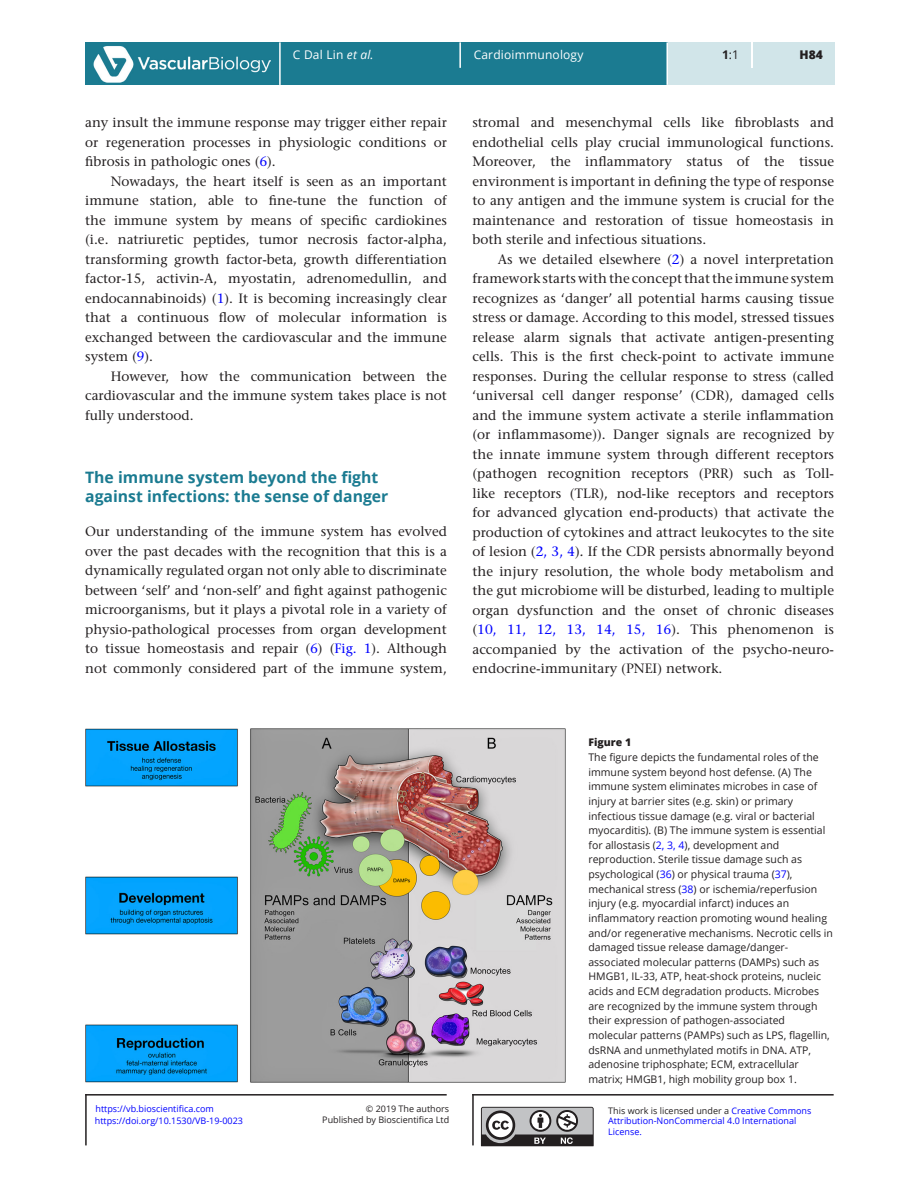
<style>
.page{position:relative;width:919px;height:1187px;background:#fff}
.page>*{position:absolute;margin:0;border:0;box-sizing:border-box;transform-origin:0 0}
.t1{font:700 15.75px/19.5px "Open Sans";color:#1b7b91}
.TXI{font:500 13.5px/19.5px "Stone Serif Std";color:#231f20;text-align:justify}
.TXT{font:500 13.5px/19.5px "Stone Serif Std";color:#231f20;text-align:justify}
.t2{font:12px "Open Sans";letter-spacing:.015em;color:#fff}
.t3{font:12px "Open Sans";color:#231f20}
.t4{font:800 12px "Open Sans";color:#231f20}
.FC{font:10.5px/14.7px "Open Sans";color:#231f20}
.FC-2{font:800 10.5px "Open Sans";color:#231f20}
.t5{font:9px/10.5px "Open Sans";color:#00f}
.t6{font:9px/11.2px "Open Sans";color:#231f20;text-align:right}
.s1{font-style:italic}
.s2{font-weight:700}
.s3{color:#00f}
.s4{color:#231f20}
</style>
<div class="page">
<div style="left:85px;top:42px;width:749px;height:43px;background:#1b7b91"></div>
<hr style="left:666px;top:42px;width:2px;height:43px;background:#fff">
<hr style="left:279px;top:42px;width:1px;height:43px;background:#fff">
<hr style="left:459px;top:42px;width:2px;height:26px;background:#fff">
<div style="left:668px;top:42px;width:166px;height:43px;background:#d1e5e9"></div>
<hr style="left:750px;top:43px;width:2px;height:25px;background:#fff">
<img style="left:93px;top:46px;width:177px;height:37px">
<img style="left:85px;top:728px;width:481px;height:354px">
<svg style="left:481px;top:1106px;width:112px;height:40px"></svg>
<hr style="left:85px;top:1093px;width:361px;height:2px;background:#231f20">
<hr style="left:472px;top:1093px;width:361px;height:2px;background:#231f20">
<hr style="left:472px;top:1093px;width:1px;height:52px;background:#231f20">
<hr style="left:85px;top:1093px;width:2px;height:52px;background:#231f20">
<p class="t2" style="left:293px;top:47px;width:82px">C Dal Lin <span class="s1">et al.</span></p>
<p class="t2" style="left:473px;top:47px;width:111px">Cardioimmunology</p>
<p class="t3" style="left:722px;top:47px;width:18px"><span class="s2">1</span>:1</p>
<p class="t4" style="left:799px;top:46px;width:25px">H84</p>
<p class="TXI" style="left:85px;top:113px;width:363px">any insult the immune response may trigger either repair or regeneration processes in physiologic conditions or fibrosis in pathologic ones (<span class="s3">6</span>).</p>
<p class="TXI" style="left:85px;top:171px;width:363px;text-indent:26px">Nowadays, the heart itself is seen as an important immune station, able to fine-tune the function of the immune system by means of specific cardiokines (i.e. natriuretic peptides, tumor necrosis factor-alpha, transforming growth factor-beta, growth differentiation factor-15, activin-A, myostatin, adrenomedullin, and endocannabinoids) (<span class="s3">1</span>). It is becoming increasingly clear that a continuous flow of molecular information is exchanged between the cardiovascular and the immune system (<span class="s3">9</span>).</p>
<p class="TXI" style="left:85px;top:366px;width:363px;text-indent:26px">However, how the communication between the cardiovascular and the immune system takes place is not fully understood.</p>
<h1 class="t1" style="left:85px;top:467px;width:305px">The immune system beyond the fight against infections: the sense of danger</h1>
<p class="TXT" style="left:85px;top:522px;width:363px">Our understanding of the immune system has evolved over the past decades with the recognition that this is a dynamically regulated organ not only able to discriminate between ‘self’ and ‘non-self’ and fight against pathogenic microorganisms, but it plays a pivotal role in a variety of physio-pathological processes from organ development to tissue homeostasis and repair (<span class="s3">6</span>) (<span class="s3">Fig. 1</span>). Although not commonly considered part of the immune system,</p>
<p class="TXT" style="left:472px;top:113px;width:363px">stromal and mesenchymal cells like fibroblasts and endothelial cells play crucial immunological functions.<br>Moreover, the inflammatory status of the tissue environment is important in defining the type of response to any antigen and the immune system is crucial for the maintenance and restoration of tissue homeostasis in both sterile and infectious situations.</p>
<p class="TXI" style="left:472px;top:249px;width:363px;text-indent:26px">As we detailed elsewhere (<span class="s3">2</span>) a novel interpretation framework starts with the concept that the immune system recognizes as ‘danger’ all potential harms causing tissue stress or damage. According to this model, stressed tissues release alarm signals that activate antigen-presenting cells. This is the first check-point to activate immune responses. During the cellular response to stress (called ‘universal cell danger response’ (CDR), damaged cells and the immune system activate a sterile inflammation (or inflammasome)). Danger signals are recognized by the innate immune system through different receptors (pathogen recognition receptors (PRR) such as Toll&shy;like receptors (TLR), nod-like receptors and receptors for advanced glycation end-products) that activate the production of cytokines and attract leukocytes to the site of lesion (<span class="s3">2, 3, 4</span>)<span class="s1">.</span> If the CDR persists abnormally beyond the injury resolution, the whole body metabolism and the gut microbiome will be disturbed, leading to multiple organ dysfunction and the onset of chronic diseases (<span class="s3">10, 11, 12, 13, 14, 15, 16</span>). This phenomenon is accompanied by the activation of the psycho-neuro&shy;endocrine-immunitary (PNEI) network.</p>
<p class="t5" style="left:95px;top:1103px;width:120px">https://vb.bioscientifica.com</p>
<p class="t6" style="left:322px;top:1102px;width:128px">© 2019 The authors<br>Published by Bioscientifica Ltd</p>
<p class="t5" style="left:95px;top:1114px;width:150px">https://doi.org/10.1530/VB-19-0023</p>
<p class="FC-2" style="left:588px;top:734px;width:44px">Figure 1</p>
<p class="FC" style="left:588px;top:749px;width:246px">The figure depicts the fundamental roles of the immune system beyond host defense. (A) The immune system eliminates microbes in case of injury at barrier sites (e.g. skin) or primary infectious tissue damage (e.g. viral or bacterial myocarditis). (B) The immune system is essential for allostasis (<span class="s3">2, 3, 4</span>), development and reproduction. Sterile tissue damage such as psychological (<span class="s3">36</span>) or physical trauma (<span class="s3">37</span>), mechanical stress (<span class="s3">38</span>) or ischemia/reperfusion injury (e.g. myocardial infarct) induces an inflammatory reaction promoting wound healing and/or regenerative mechanisms. Necrotic cells in damaged tissue release damage/danger&shy;associated molecular patterns (DAMPs) such as HMGB1, IL-33, ATP, heat-shock proteins, nucleic acids and ECM degradation products. Microbes are recognized by the immune system through their expression of pathogen-associated molecular patterns (PAMPs) such as LPS, flagellin, dsRNA and unmethylated motifs in DNA. ATP, adenosine triphosphate; ECM, extracellular matrix; HMGB1, high mobility group box 1.</p>
<p class="t5" style="left:608px;top:1104px;width:204px"><span class="s4">This work is licensed under a</span> Creative Commons<br>Attribution-NonCommercial 4.0 International<br>License.</p>
</div>
